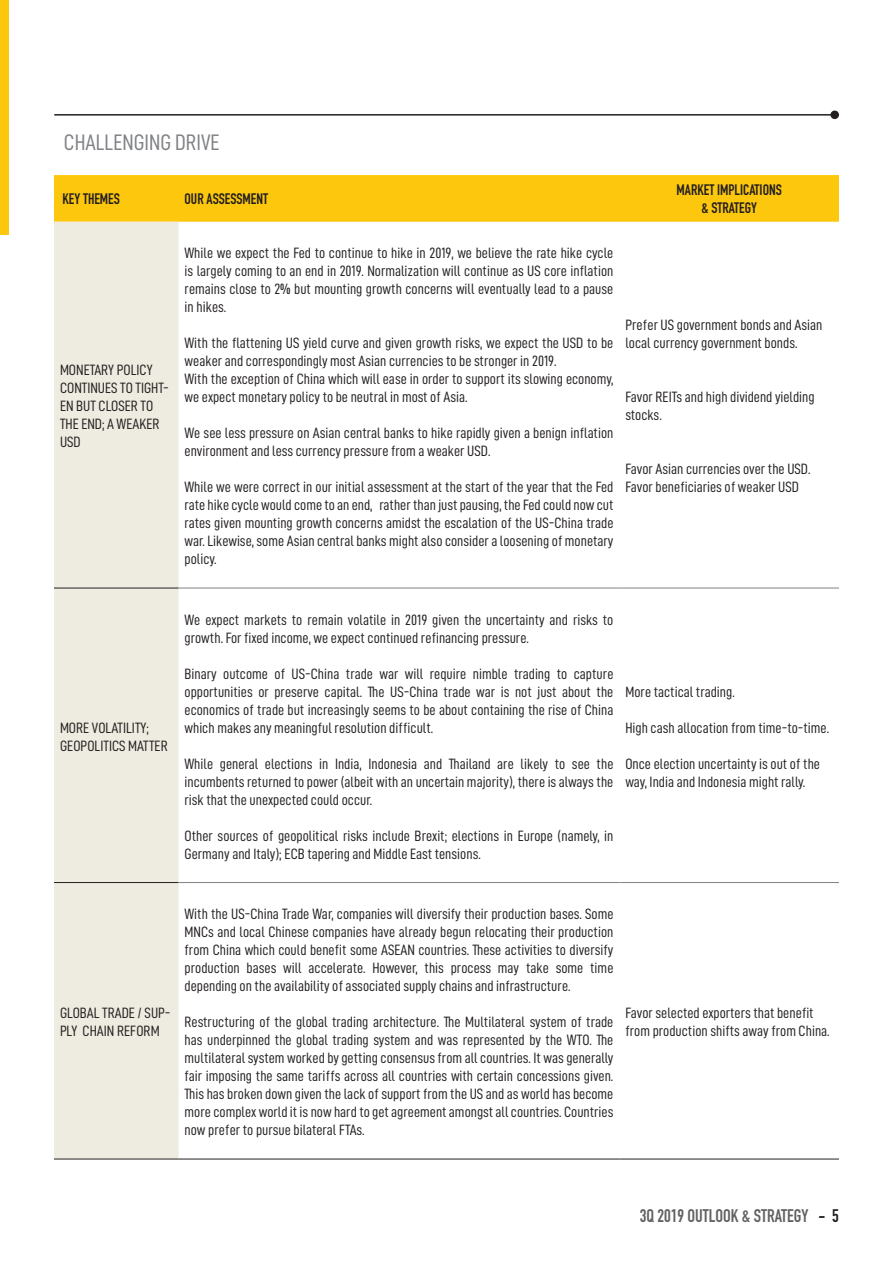
<style>
.page{position:relative;width:893px;height:1263px;background:#fff}
.page>*{position:absolute;margin:0;border:0;box-sizing:border-box;transform-origin:0 0}
.Sub_Titles{font:22.5px "D DIN Condensed";color:#808285}
.t1{font:700 18px "DIN Condensed";color:#616164}
.t2{font:15px/18px "D DIN Condensed";color:#231f20}
.t3{font:700 15px "DIN Condensed";color:#231f20}
.s1{color:#231f20}
</style>
<div class="page">
<hr style="left:55px;top:114px;width:780px;height:2px;background:#231f20">
<div style="left:830px;top:111px;width:9px;height:8px;background:#231f20;border-radius:50%"></div>
<div style="left:0;top:0;width:8px;height:234px;background:#fdc70d"></div>
<div style="left:54px;top:175px;width:785px;height:47px;background:#fdc70d"></div>
<div style="left:54px;top:222px;width:125px;height:937px;background:#eeece0"></div>
<hr style="left:54px;top:588px;width:125px;height:1px;background:#231f20">
<hr style="left:54px;top:882px;width:125px;height:1px;background:#231f20">
<hr style="left:54px;top:1159px;width:125px;height:1px;background:#231f20">
<hr style="left:179px;top:1159px;width:440px;height:1px;background:#231f20">
<hr style="left:619px;top:1159px;width:220px;height:1px;background:#231f20">
<hr style="left:179px;top:588px;width:440px;height:1px;background:#808285">
<hr style="left:619px;top:588px;width:220px;height:1px;background:#808285">
<hr style="left:179px;top:882px;width:440px;height:1px;background:#808285">
<hr style="left:619px;top:882px;width:220px;height:1px;background:#808285">
<p class="Sub_Titles" style="left:64px;top:130px;width:157px">CHALLENGING DRIVE</p>
<p class="t3" style="left:63px;top:188px;width:59px">KEY THEMES</p>
<p class="t3" style="left:185px;top:188px;width:85px">OUR ASSESSMENT</p>
<p class="t3" style="left:677px;top:179px;width:107px">MARKET IMPLICATIONS</p>
<p class="t3" style="left:701px;top:197px;width:57px">&amp; STRATEGY</p>
<p class="t2" style="left:60px;top:361px;width:110px">MONETARY POLICY<br>CONTINUES TO TIGHT-<br>EN BUT CLOSER TO<br>THE END; A WEAKER<br>USD</p>
<p class="t2" style="left:185px;top:244px;width:430px;text-align:justify">While we expect the Fed to continue to hike in 2019, we believe the rate hike cycle is largely coming to an end in 2019. Normalization will continue as US core inflation remains close to 2% but mounting growth concerns will eventually lead to a pause in hikes.</p>
<p class="t2" style="left:185px;top:334px;width:430px">With the flattening US yield curve and given growth risks, we expect the USD to be weaker and correspondingly most Asian currencies to be stronger in 2019.</p>
<p class="t2" style="left:185px;top:370px;width:430px">With the exception of China which will ease in order to support its slowing economy, we expect monetary policy to be neutral in most of Asia.</p>
<p class="t2" style="left:185px;top:424px;width:430px">We see less pressure on Asian central banks to hike rapidly given a benign inflation environment and less currency pressure from a weaker USD.</p>
<p class="t2" style="left:185px;top:478px;width:430px;text-align:justify">While we were correct in our initial assessment at the start of the year that the Fed rate hike cycle would come to an end, rather than just pausing, the Fed could now cut rates given mounting growth concerns amidst the escalation of the US-China trade war. Likewise, some Asian central banks might also consider a loosening of monetary policy.</p>
<p class="t2" style="left:625px;top:316px;width:199px">Prefer US government bonds and Asian local currency government bonds.</p>
<p class="t2" style="left:625px;top:388px;width:191px">Favor REITs and high dividend yielding stocks.</p>
<p class="t2" style="left:625px;top:460px;width:185px">Favor Asian currencies over the USD.<br>Favor beneficiaries of weaker USD</p>
<p class="t2" style="left:60px;top:718px;width:109px">MORE VOLATILITY;<br>GEOPOLITICS MATTER</p>
<p class="t2" style="left:185px;top:610px;width:430px">We expect markets to remain volatile in 2019 given the uncertainty and risks to growth. For fixed income, we expect continued refinancing pressure.</p>
<p class="t2" style="left:185px;top:664px;width:430px;text-align:justify">Binary outcome of US-China trade war will require nimble trading to capture opportunities or preserve capital. The US-China trade war is not just about the economics of trade but increasingly seems to be about containing the rise of China which makes any meaningful resolution difficult.</p>
<p class="t2" style="left:185px;top:754px;width:430px;text-align:justify">While general elections in India, Indonesia and Thailand are likely to see the incumbents returned to power (albeit with an uncertain majority), there is always the risk that the unexpected could occur.</p>
<p class="t2" style="left:185px;top:826px;width:430px">Other sources of geopolitical risks include Brexit; elections in Europe (namely, in<br>Germany and Italy); ECB tapering and Middle East tensions.</p>
<p class="t2" style="left:625px;top:682px;width:110px">More tactical trading.</p>
<p class="t2" style="left:625px;top:718px;width:204px">High cash allocation from time-to-time.</p>
<p class="t2" style="left:625px;top:754px;width:196px">Once election uncertainty is out of the way, India and Indonesia might rally.</p>
<p class="t2" style="left:60px;top:1003px;width:112px">GLOBAL TRADE / SUP-<br>PLY CHAIN REFORM</p>
<p class="t2" style="left:185px;top:904px;width:430px;text-align:justify">With the US-China Trade War, companies will diversify their production bases. Some MNCs and local Chinese companies have already begun relocating their production from China which could benefit some ASEAN countries. These activities to diversify production bases will accelerate. However, this process may take some time depending on the availability of associated supply chains and infrastructure.</p>
<p class="t2" style="left:185px;top:1012px;width:430px;text-align:justify">Restructuring of the global trading architecture. The Multilateral system of trade has underpinned the global trading system and was represented by the WTO. The multilateral system worked by getting consensus from all countries. It was generally fair imposing the same tariffs across all countries with certain concessions given.<br>This has broken down given the lack of support from the US and as world has become more complex world it is now hard to get agreement amongst all countries. Countries now prefer to pursue bilateral FTAs.</p>
<p class="t2" style="left:625px;top:1003px;width:205px">Favor selected exporters that benefit from production shifts away from China.</p>
<p class="t1" style="left:640px;top:1203px;width:201px">3Q 2019 OUTLOOK &amp; STRATEGY <span class="s1">- 5</span></p>
</div>
